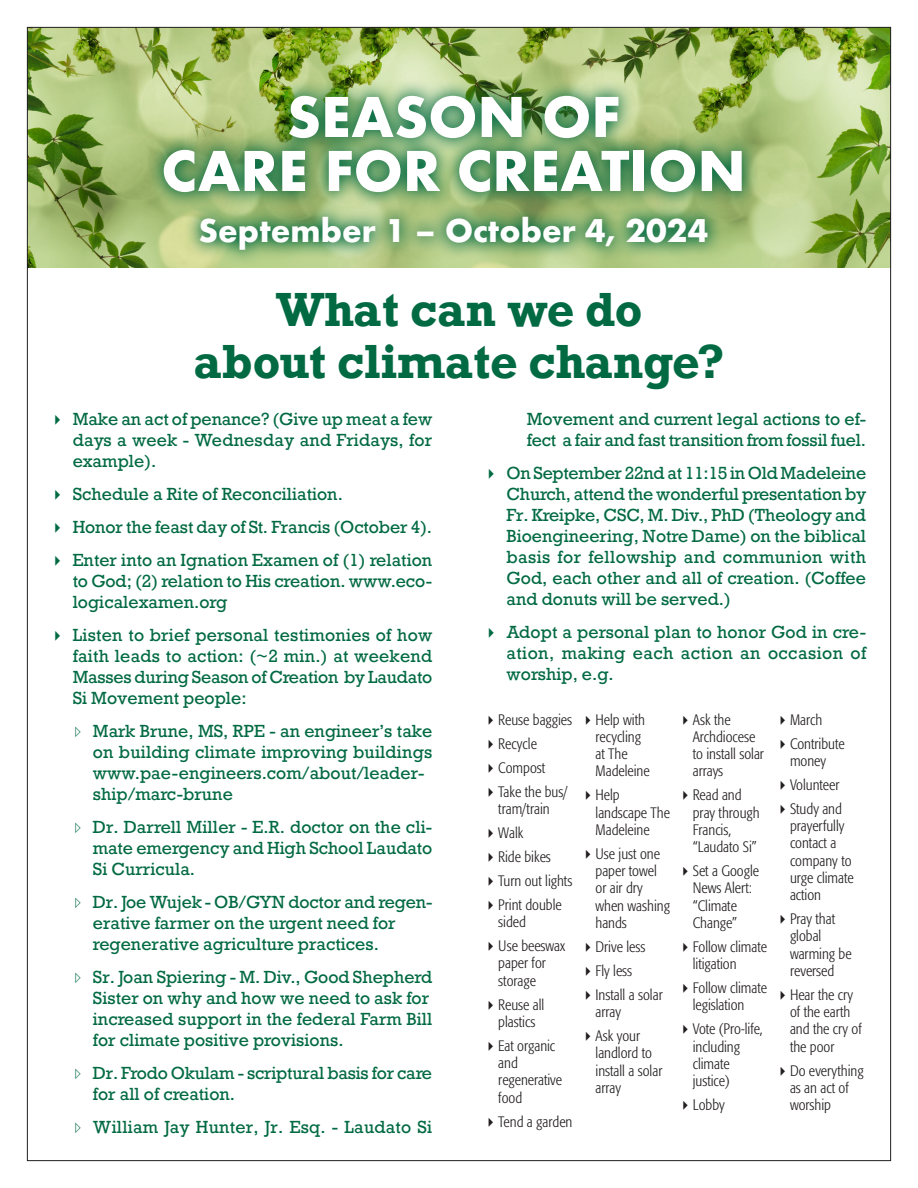
<style>
.page{position:relative;width:918px;height:1188px;background:#fff}
.page>*{position:absolute;margin:0;border:0;box-sizing:border-box;transform-origin:0 0}
.t1{font:700 53.1px/54px "Futura";color:#fff;text-align:center}
.t2{font:700 45px/52.5px "Rockwell";color:#026a43;text-align:center}
.t3{font:700 30.3px "Futura";color:#fff}
.t4{font:16.5px/21px "Rockwell";color:#026a43}
.t5{font:300 condensed 15px/17.2px "Formata";color:#231f20}
.s1{font-family:"Lucida Grande"}
.s2{font-family:"Lucida Grande";font-weight:400;font-stretch:normal}
</style>
<div class="page">
<img style="left:29px;top:29px;width:860px;height:239px">
<svg style="left:147px;top:79px;width:612px;height:187px;background:#7aa86b"></svg>
<p class="t1" style="left:161px;top:90px;width:586px">SEASON OF<br>CARE FOR CREATION</p>
<p class="t3" style="left:199px;top:209px;width:512px">September 1 – October 4, 2024</p>
<p class="t2" style="left:194px;top:282px;width:532px">What can we do<br>about climate change?</p>
<p class="t4" style="left:73px;top:408px;width:361px;text-align:justify;text-indent:-20px"><span class="s1">▸</span> Make an act of penance? (Give up meat a few days a week - Wednesday and Fridays, for example).</p>
<p class="t4" style="left:52px;top:477px;width:381px;line-height:33px"><span class="s1">▸</span> Schedule a Rite of Reconciliation.<br><span class="s1">▸</span> Honor the feast day of St. Francis (October 4). <span class="s1">▸</span> Enter into an Ignation Examen of (1) relation</p>
<p class="t4" style="left:73px;top:570px;width:361px">to God; (2) relation to His creation. www.eco&shy;logicalexamen.org</p>
<p class="t4" style="left:73px;top:624px;width:361px;text-align:justify;text-indent:-20px"><span class="s1">▸</span> Listen to brief personal testimonies of how faith leads to action: (~2 min.) at weekend Masses during Season of Creation by Laudato Si Movement people:</p>
<p class="t4" style="left:93px;top:720px;width:341px;text-indent:-20px"><span class="s1">▹</span> Mark Brune, MS, RPE - an engineer’s take on building climate improving buildings www.pae-engineers.com/about/leader&shy;ship/marc-brune</p>
<p class="t4" style="left:93px;top:816px;width:341px;text-align:justify;text-indent:-20px"><span class="s1">▹</span> Dr. Darrell Miller - E.R. doctor on the cli&shy;mate emergency and High School Laudato Si Curricula.</p>
<p class="t4" style="left:93px;top:892px;width:341px;text-indent:-20px"><span class="s1">▹</span> Dr. Joe Wujek - OB/GYN doctor and regen&shy;erative farmer on the urgent need for regenerative agriculture practices.</p>
<p class="t4" style="left:93px;top:967px;width:341px;text-indent:-20px"><span class="s1">▹</span> Sr. Joan Spiering - M. Div., Good Shepherd Sister on why and how we need to ask for increased support in the federal Farm Bill for climate positive provisions.</p>
<p class="t4" style="left:93px;top:1063px;width:341px;text-indent:-20px"><span class="s1">▹</span> Dr. Frodo Okulam - scriptural basis for care for all of creation.</p>
<p class="t4" style="left:73px;top:1117px;width:361px"><span class="s1">▹</span> William Jay Hunter, Jr. Esq. - Laudato Si</p>
<p class="t4" style="left:527px;top:409px;width:341px">Movement and current legal actions to ef&shy;fect a fair and fast transition from fossil fuel.</p>
<p class="t4" style="left:507px;top:463px;width:361px;text-align:justify;text-indent:-20px"><span class="s1">▸</span> On September 22nd at 11:15 in Old Madeleine Church, attend the wonderful presentation by Fr. Kreipke, CSC, M. Div., PhD (Theology and Bioengineering, Notre Dame) on the biblical basis for fellowship and communion with God, each other and all of creation. (Coffee and donuts will be served.)</p>
<p class="t4" style="left:507px;top:622px;width:361px;text-align:justify;text-indent:-20px"><span class="s1">▸</span> Adopt a personal plan to honor God in cre&shy;ation, making each action an occasion of worship, e.g.</p>
<p class="t5" style="left:486px;top:708px;width:87px;line-height:24px"><span class="s2">▸</span> Reuse baggies <span class="s2">▸</span> Recycle<br><span class="s2">▸</span> Compost<br><span class="s2">▸</span> Take the bus/</p>
<p class="t5" style="left:486px;top:797px;width:88px;line-height:24px;text-indent:12px">tram/train<br><span class="s2">▸</span> Walk<br><span class="s2">▸</span> Ride bikes<br><span class="s2">▸</span> Turn out lights <span class="s2">▸</span> Print double</p>
<p class="t5" style="left:486px;top:910px;width:80px;line-height:24px;text-indent:12px">sided<br><span class="s2">▸</span> Use beeswax</p>
<p class="t5" style="left:498px;top:955px;width:49px">paper for storage</p>
<p class="t5" style="left:486px;top:996px;width:60px;text-align:center"><span class="s2">▸</span> Reuse all plastics</p>
<p class="t5" style="left:498px;top:1037px;width:65px;text-indent:-12px"><span class="s2">▸</span> Eat organic and regenerative food</p>
<p class="t5" style="left:486px;top:1113px;width:88px"><span class="s2">▸</span> Tend a garden</p>
<p class="t5" style="left:778px;top:708px;width:68px;line-height:24px"><span class="s2">▸</span> March<br><span class="s2">▸</span> Contribute</p>
<p class="t5" style="left:778px;top:749px;width:65px;line-height:24px;text-align:center">money<br><span class="s2">▸</span> Volunteer <span class="s2">▸</span> Study and</p>
<p class="t5" style="left:790px;top:817px;width:65px">prayerfully contact a company to urge climate action</p>
<p class="t5" style="left:790px;top:910px;width:63px;text-indent:-12px"><span class="s2">▸</span> Pray that global warming be reversed</p>
<p class="t5" style="left:790px;top:986px;width:73px;text-indent:-12px"><span class="s2">▸</span> Hear the cry of the earth and the cry of the poor</p>
<p class="t5" style="left:790px;top:1062px;width:75px;text-indent:-12px"><span class="s2">▸</span> Do everything as an act of worship</p>
<p class="t5" style="left:693px;top:711px;width:73px;text-indent:-12px"><span class="s2">▸</span> Ask the<br>Archdiocese to install solar arrays</p>
<p class="t5" style="left:693px;top:787px;width:68px;text-indent:-12px"><span class="s2">▸</span> Read and pray through<br>Francis, “Laudato Si”</p>
<p class="t5" style="left:693px;top:862px;width:68px;text-indent:-12px"><span class="s2">▸</span> Set a Google<br>News Alert: “Climate<br>Change”</p>
<p class="t5" style="left:693px;top:938px;width:76px;text-indent:-12px"><span class="s2">▸</span> Follow climate litigation</p>
<p class="t5" style="left:693px;top:979px;width:76px;text-indent:-12px"><span class="s2">▸</span> Follow climate legislation</p>
<p class="t5" style="left:693px;top:1021px;width:72px;text-indent:-12px"><span class="s2">▸</span> Vote (Pro-life, including climate justice)</p>
<p class="t5" style="left:681px;top:1096px;width:46px"><span class="s2">▸</span> Lobby</p>
<p class="t5" style="left:596px;top:711px;width:56px;text-indent:-12px"><span class="s2">▸</span> Help with recycling at The<br>Madeleine</p>
<p class="t5" style="left:596px;top:787px;width:76px;text-indent:-12px"><span class="s2">▸</span> Help landscape The<br>Madeleine</p>
<p class="t5" style="left:596px;top:845px;width:76px;text-indent:-12px"><span class="s2">▸</span> Use just one paper towel or air dry when washing hands</p>
<p class="t5" style="left:584px;top:935px;width:81px;line-height:24px"><span class="s2">▸</span> Drive less<br><span class="s2">▸</span> Fly less<br><span class="s2">▸</span> Install a solar</p>
<p class="t5" style="left:584px;top:1000px;width:58px;line-height:24px;text-align:center">array<br><span class="s2">▸</span> Ask your</p>
<p class="t5" style="left:596px;top:1045px;width:68px">landlord to install a solar array</p>
</div>
